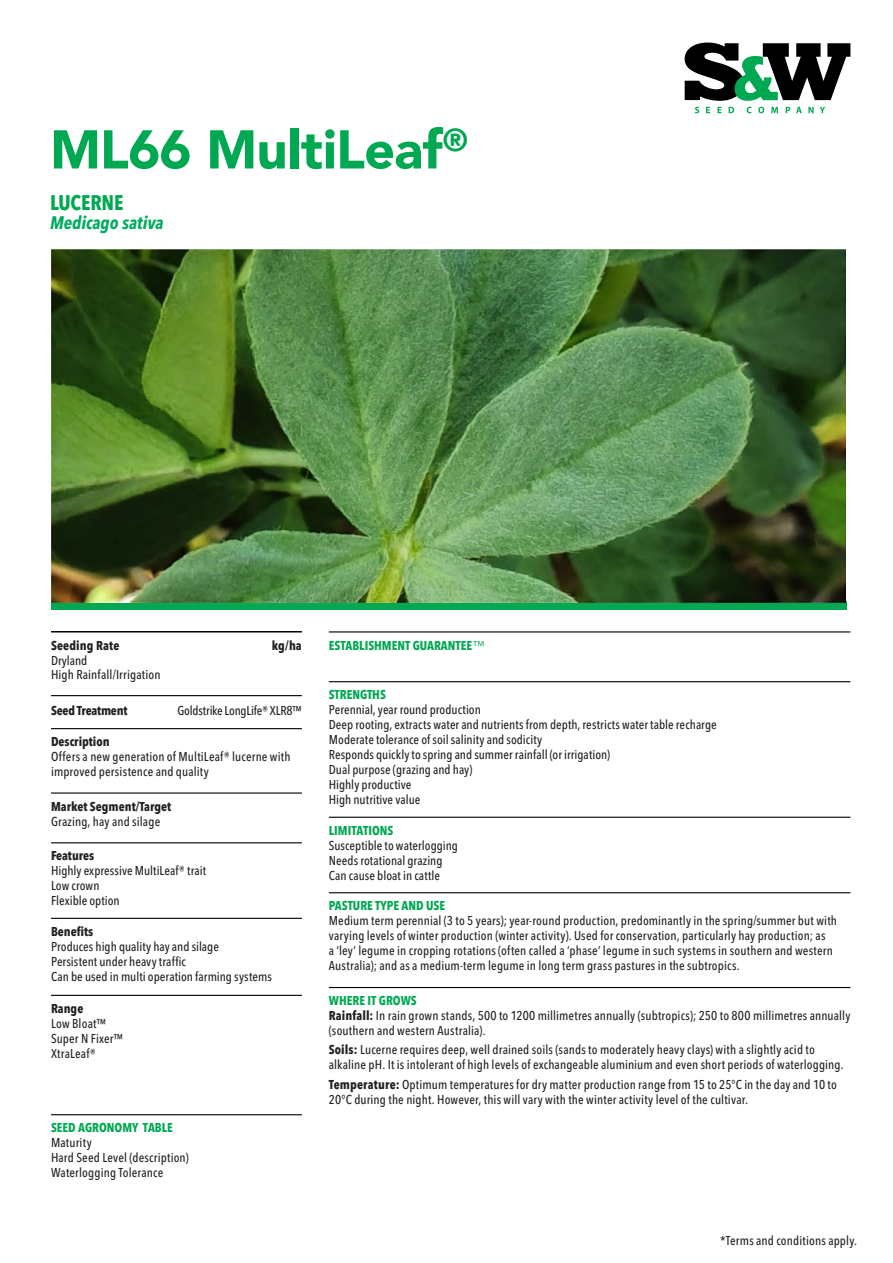
<style>
.page{position:relative;width:893px;height:1263px;background:#fff}
.page>*{position:absolute;margin:0;border:0;box-sizing:border-box;transform-origin:0 0}
.t1{font:900 54px "Avenir LT Pro";letter-spacing:-.015em;color:#00a851}
.t2{font:700 condensed 21px "Avenir Next LT Pro";letter-spacing:-.01em;color:#00a851}
.t3{font:italic 700 condensed 18px "Avenir Next LT Pro";color:#00ac60}
.t4{font:500 condensed 12.75px/15px "Avenir Next LT Pro";letter-spacing:.01em;color:#231f20}
.t5{font:700 condensed 12.75px "Avenir Next LT Pro";color:#00a851}
.t6{font:700 condensed 12.75px "Avenir Next LT Pro";color:#231f20}
.t7{font:500 condensed 12.75px "Avenir Next LT Pro";letter-spacing:-.015em;color:#231f20}
.t8{font:700 condensed 12.75px "Avenir Next LT Pro";letter-spacing:-.02em;color:#231f20}
.s1{font-family:"Avenir LT Pro";font-weight:300;font-stretch:normal}
.s2{font-weight:700;color:#00a851}
.s3{font-weight:700}
</style>
<div class="page">
<svg style="left:685px;top:43px;width:165px;height:58px"></svg>
<svg style="left:695px;top:107px;width:4px;height:6px"></svg>
<svg style="left:706px;top:107px;width:4px;height:6px"></svg>
<svg style="left:717px;top:107px;width:4px;height:6px"></svg>
<svg style="left:729px;top:107px;width:5px;height:6px"></svg>
<svg style="left:747px;top:107px;width:4px;height:6px"></svg>
<svg style="left:758px;top:107px;width:6px;height:6px"></svg>
<svg style="left:771px;top:107px;width:7px;height:6px"></svg>
<svg style="left:786px;top:107px;width:4px;height:6px"></svg>
<svg style="left:796px;top:107px;width:6px;height:6px"></svg>
<svg style="left:808px;top:107px;width:6px;height:6px"></svg>
<svg style="left:820px;top:107px;width:5px;height:6px"></svg>
<hr style="left:51px;top:631px;width:251px;height:1px;background:#000">
<hr style="left:51px;top:695px;width:251px;height:1px;background:#000">
<hr style="left:51px;top:728px;width:251px;height:1px;background:#000">
<hr style="left:51px;top:792px;width:251px;height:2px;background:#000">
<hr style="left:51px;top:842px;width:251px;height:1px;background:#000">
<hr style="left:51px;top:918px;width:251px;height:1px;background:#000">
<hr style="left:51px;top:995px;width:251px;height:1px;background:#000">
<hr style="left:329px;top:631px;width:521px;height:1px;background:#000">
<hr style="left:329px;top:681px;width:521px;height:1px;background:#000">
<hr style="left:329px;top:817px;width:521px;height:1px;background:#000">
<hr style="left:329px;top:892px;width:521px;height:1px;background:#000">
<hr style="left:329px;top:987px;width:521px;height:1px;background:#000">
<hr style="left:51px;top:1114px;width:251px;height:1px;background:#000">
<div style="left:51px;top:602px;width:795px;height:8px;background:#00a851"></div>
<img style="left:52px;top:249px;width:793px;height:353px">
<h1 class="t1" style="left:50px;top:117px;width:419px">ML66 MultiLeaf<sup>®</sup></h1>
<h2 class="t2" style="left:50px;top:190px;width:75px">LUCERNE</h2>
<h3 class="t3" style="left:50px;top:212px;width:115px">Medicago sativa</h3>
<p class="t6" style="left:51px;top:637px;width:70px">Seeding Rate</p>
<p class="t6" style="left:272px;top:637px;width:32px">kg/ha</p>
<p class="t4" style="left:51px;top:653px;width:111px;line-height:14.2px">Dryland<br>High Rainfall/Irrigation</p>
<p class="t8" style="left:51px;top:703px;width:78px">Seed Treatment</p>
<p class="t7" style="left:177px;top:703px;width:126px">Goldstrike LongLife® XLR8™</p>
<p class="t6" style="left:51px;top:733px;width:60px">Description</p>
<p class="t4" style="left:51px;top:749px;width:241px">Offers a new generation of MultiLeaf® lucerne with improved persistence and quality</p>
<p class="t6" style="left:51px;top:798px;width:122px">Market Segment/Target</p>
<p class="t4" style="left:51px;top:814px;width:111px">Grazing, hay and silage</p>
<p class="t6" style="left:51px;top:848px;width:45px">Features</p>
<p class="t4" style="left:51px;top:863px;width:157px">Highly expressive MultiLeaf® trait<br>Low crown<br>Flexible option</p>
<p class="t6" style="left:51px;top:923px;width:44px">Benefits</p>
<p class="t4" style="left:51px;top:939px;width:222px">Produces high quality hay and silage<br>Persistent under heavy traffic<br>Can be used in multi operation farming systems</p>
<p class="t6" style="left:51px;top:1000px;width:34px">Range</p>
<p class="t4" style="left:51px;top:1016px;width:74px">Low Bloat™<br>Super N Fixer™<br>XtraLeaf®</p>
<p class="t5" style="left:51px;top:1120px;width:123px">SEED AGRONOMY TABLE</p>
<p class="t4" style="left:51px;top:1135px;width:139px">Maturity<br>Hard Seed Level (description)<br>Waterlogging Tolerance</p>
<p class="t5" style="left:329px;top:637px;width:158px">ESTABLISHMENT GUARANTEE<span class="s1">™</span></p>
<p class="t5" style="left:329px;top:687px;width:59px">STRENGTHS</p>
<p class="t4" style="left:329px;top:702px;width:389px">Perennial, year round production<br>Deep rooting, extracts water and nutrients from depth, restricts water table recharge Moderate tolerance of soil salinity and sodicity<br>Responds quickly to spring and summer rainfall (or irrigation)<br>Dual purpose (grazing and hay)<br>Highly productive<br>High nutritive value</p>
<p class="t5" style="left:329px;top:822px;width:66px">LIMITATIONS</p>
<p class="t4" style="left:329px;top:838px;width:131px">Susceptible to waterlogging<br>Needs rotational grazing<br>Can cause bloat in cattle</p>
<p class="t5" style="left:329px;top:898px;width:118px">PASTURE TYPE AND USE</p>
<p class="t4" style="left:329px;top:913px;width:510px">Medium term perennial (3 to 5 years); year-round production, predominantly in the spring/summer but with varying levels of winter production (winter activity). Used for conservation, particularly hay production; as<br>a ‘ley’ legume in cropping rotations (often called a ‘phase’ legume in such systems in southern and western Australia); and as a medium-term legume in long term grass pastures in the subtropics.</p>
<p class="t4" style="left:329px;top:993px;width:523px"><span class="s2">WHERE IT GROWS<br></span><span class="s3">Rainfall:</span> In rain grown stands, 500 to 1200 millimetres annually (subtropics); 250 to 800 millimetres annually (southern and western Australia).</p>
<p class="t4" style="left:329px;top:1042px;width:516px"><span class="s3">Soils:</span> Lucerne requires deep, well drained soils (sands to moderately heavy clays) with a slightly acid to alkaline pH. It is intolerant of high levels of exchangeable aluminium and even short periods of waterlogging.</p>
<p class="t4" style="left:329px;top:1076px;width:510px"><span class="s3">Temperature:</span> Optimum temperatures for dry matter production range from 15 to 25°C in the day and 10 to<br>20°C during the night. However, this will vary with the winter activity level of the cultivar.</p>
<p class="t4" style="left:720px;top:1233px;width:139px">*Terms and conditions apply.</p>
</div>
